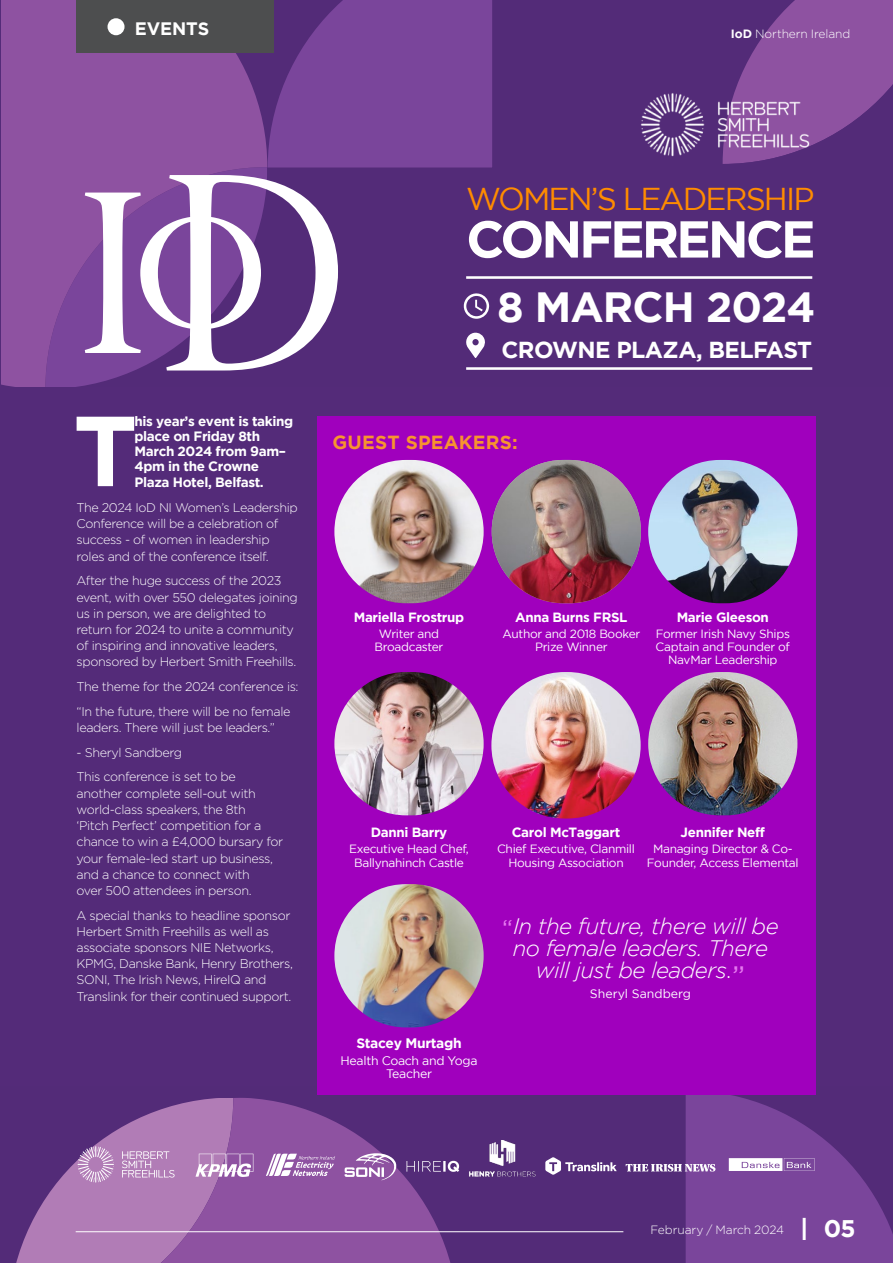
<style>
.page{position:relative;width:893px;height:1263px;background:#542b79}
.page>*{position:absolute;margin:0;border:0;box-sizing:border-box;transform-origin:0 0}
.t1{font:700 99.15px "Gotham";color:#fff}
.t2{font:700 51.75px "Gotham";letter-spacing:-.06em;color:#fff}
.t3{font:700 42.15px "Gotham";letter-spacing:-.02em;color:#fff}
.t4{font:31.5px "Gotham";letter-spacing:-.06em;color:#ff8c00}
.t5{font:700 23.1px "Gotham";letter-spacing:-.025em;color:#fff}
.t6{font:italic 300 22.35px/22.2px "Gotham";letter-spacing:-.025em;color:#fff;text-align:center}
.t7{font:700 18.9px "Gotham";letter-spacing:.01em;color:#f7942f}
.t8{font:700 18px "Gotham";letter-spacing:-.01em;color:#fff}
.t9{font:700 13.8px "Gotham";letter-spacing:-.025em;color:#fff}
.t10{font:700 13.5px/15.3px "Gotham";letter-spacing:-.03em;color:#fff}
.t11{font:700 13.35px "Gotham";letter-spacing:-.025em;color:#fff}
.t12{font:300 12.6px/16.2px "Gotham";letter-spacing:-.03em;color:#fff}
.t13{font:12.3px/13.5px "Gotham";letter-spacing:-.025em;color:#fff;text-align:center}
.t14{font:12.3px "Gotham";color:#fff}
.t15{font:12px/13px "Gotham";letter-spacing:-.025em;color:#fff;text-align:center}
.t16{font:300 12px "Gotham";letter-spacing:-.005em;color:#fff}
.s1{font-weight:700}
.s2{font-weight:400;font-style:normal;font-size:24.3px;color:#e679f0}
.s3{font-style:normal;font-size:22.5px}
.s4{font-weight:400;font-style:normal;font-size:29.4px;color:#e679f0}
.s5{font-weight:700;font-size:24px}
</style>
<div class="page">
<div style="left:318px;top:416px;width:498px;height:678px;background:#a000bd"></div>
<img style="left:491px;top:672px;width:150px;height:146px;border-radius:73px">
<img style="left:492px;top:460px;width:149px;height:143px;border-radius:71px">
<img style="left:334px;top:672px;width:150px;height:143px;border-radius:72px">
<img style="left:648px;top:460px;width:149px;height:143px;border-radius:72px">
<img style="left:334px;top:884px;width:150px;height:143px;border-radius:72px">
<img style="left:648px;top:672px;width:149px;height:143px;border-radius:72px">
<img style="left:334px;top:460px;width:150px;height:143px;border-radius:72px">
<svg style="left:16px;top:1087px;width:877px;height:176px"></svg>
<svg style="left:2px;top:0;width:265px;height:386px;background:#884e9d"></svg>
<svg style="left:723px;top:0;width:170px;height:370px"></svg>
<svg style="left:267px;top:0;width:225px;height:307px"></svg>
<hr style="left:76px;top:1231px;width:547px;height:1px;background:#fff">
<div style="left:76px;top:0;width:198px;height:52px;background:#4d4e4f"></div>
<div style="left:108px;top:18px;width:17px;height:17px;background:#fff;border-radius:50%"></div>
<svg style="left:85px;top:175px;width:253px;height:195px"></svg>
<img style="left:640px;top:90px;width:172px;height:69px">
<hr style="left:466px;top:276px;width:346px;height:3px;background:#fff">
<svg style="left:463px;top:292px;width:26px;height:27px"></svg>
<svg style="left:466px;top:332px;width:19px;height:26px"></svg>
<hr style="left:466px;top:367px;width:346px;height:3px;background:#fff">
<h3 class="t8" style="left:135px;top:18px;width:76px">EVENTS</h3>
<p class="t16" style="left:731px;top:28px;width:121px"><span class="s1">IoD</span> Northern Ireland</p>
<h1 class="t1" style="left:73px;top:394px;width:66px">T</h1>
<p class="t10" style="left:135px;top:413px;width:160px">his year’s event is taking place on Friday 8th<br>March 2024 from 9am–<br>4pm in the Crowne<br>Plaza Hotel, Belfast.</p>
<p class="t12" style="left:77px;top:499px;width:223px">The 2024 IoD NI Women’s Leadership Conference will be a celebration of success - of women in leadership roles and of the conference itself.</p>
<p class="t12" style="left:77px;top:573px;width:223px">After the huge success of the 2023 event, with over 550 delegates joining us in person, we are delighted to return for 2024 to unite a community of inspiring and innovative leaders, sponsored by Herbert Smith Freehills.</p>
<p class="t12" style="left:77px;top:674px;width:224px;line-height:24.8px">The theme for the 2024 conference is: “In the future, there will be no female</p>
<p class="t12" style="left:77px;top:719px;width:200px">leaders. There will just be leaders.”</p>
<p class="t12" style="left:77px;top:740px;width:161px;line-height:24.8px">- Sheryl Sandberg<br>This conference is set to be</p>
<p class="t12" style="left:77px;top:785px;width:208px">another complete sell-out with world-class speakers, the 8th<br>‘Pitch Perfect’ competition for a chance to win a £4,000 bursary for your female-led start up business, and a chance to connect with<br>over 500 attendees in person.</p>
<p class="t12" style="left:77px;top:907px;width:218px">A special thanks to headline sponsor Herbert Smith Freehills as well as associate sponsors NIE Networks, KPMG, Danske Bank, Henry Brothers, SONI, The Irish News, HireIQ and Translink for their continued support.</p>
<h3 class="t4" style="left:466px;top:181px;width:350px">WOMEN’S LEADERSHIP</h3>
<h2 class="t2" style="left:466px;top:209px;width:351px">CONFERENCE</h2>
<h3 class="t3" style="left:497px;top:283px;width:320px">8 MARCH 2024</h3>
<h3 class="t5" style="left:501px;top:336px;width:312px">CROWNE PLAZA, BELFAST</h3>
<h3 class="t7" style="left:333px;top:431px;width:187px">GUEST SPEAKERS:</h3>
<p class="t11" style="left:354px;top:609px;width:112px">Mariella Frostrup</p>
<p class="t15" style="left:375px;top:627px;width:70px">Writer and<br>Broadcaster</p>
<p class="t11" style="left:515px;top:609px;width:114px">Anna Burns FRSL</p>
<p class="t15" style="left:502px;top:627px;width:139px">Author and 2018 Booker<br>Prize Winner</p>
<p class="t11" style="left:677px;top:609px;width:94px">Marie Gleeson</p>
<p class="t15" style="left:656px;top:627px;width:136px">Former Irish Navy Ships<br>Captain and Founder of<br>NavMar Leadership</p>
<p class="t11" style="left:371px;top:824px;width:78px">Danni Barry</p>
<p class="t15" style="left:349px;top:842px;width:121px">Executive Head Chef,<br>Ballynahinch Castle</p>
<p class="t11" style="left:512px;top:824px;width:110px">Carol McTaggart</p>
<p class="t15" style="left:497px;top:842px;width:139px">Chief Executive, Clanmill<br>Housing Association</p>
<p class="t11" style="left:681px;top:824px;width:86px">Jennifer Neff</p>
<p class="t15" style="left:647px;top:842px;width:153px">Managing Director &amp; Co-<br>Founder, Access Elemental</p>
<p class="t9" style="left:356px;top:1035px;width:107px">Stacey Murtagh</p>
<p class="t13" style="left:341px;top:1053px;width:138px">Health Coach and Yoga<br>Teacher</p>
<h3 class="t6" style="left:502px;top:915px;width:278px"><span class="s2">“</span>In the future, there will be no female leaders. There will just be leaders<span class="s3">.</span><span class="s4">”</span></h3>
<p class="t14" style="left:590px;top:987px;width:103px">Sheryl Sandberg</p>
<p class="t16" style="left:650px;top:1223px;width:207px">February / March 2024 <span class="s5">| 05</span></p>
</div>
